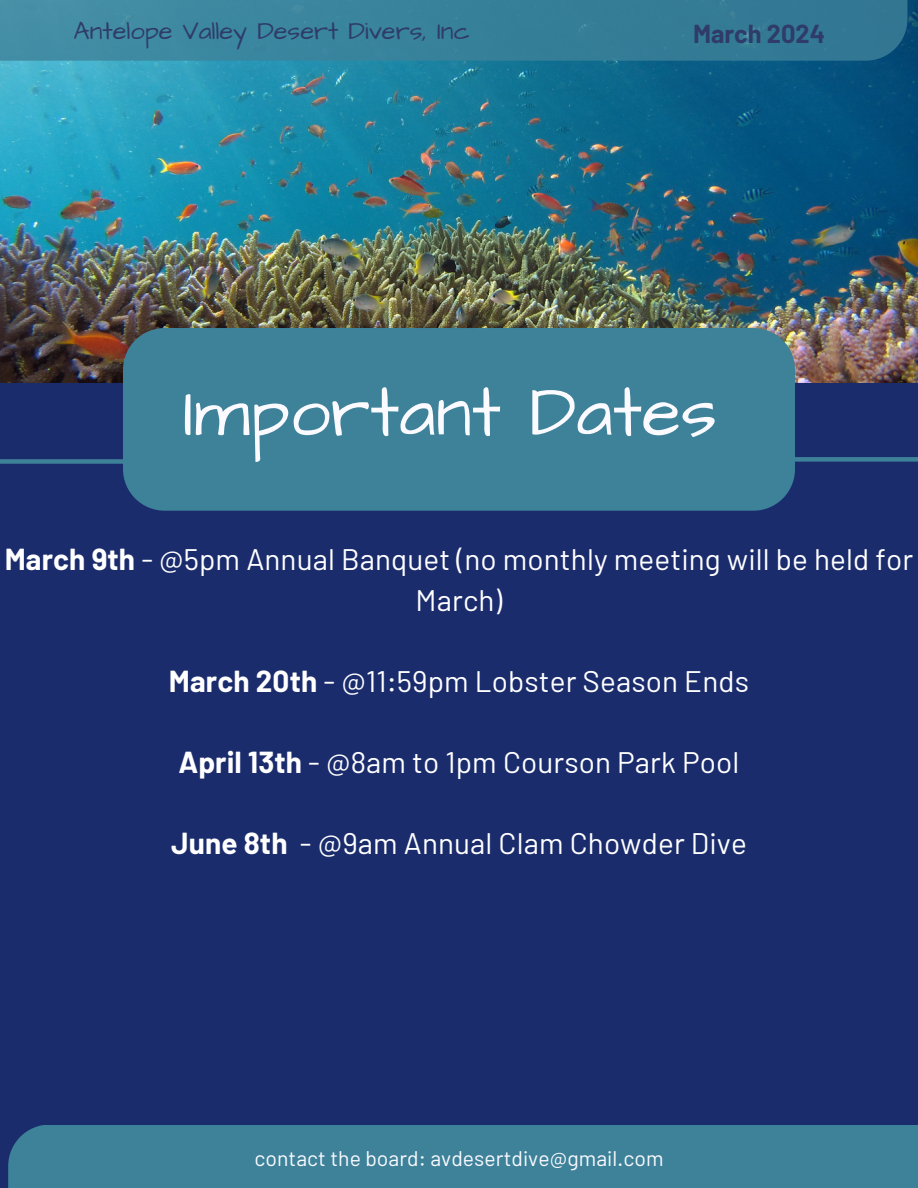
<style>
.page{position:relative;width:918px;height:1188px;background:#1b2c6d}
.page>*{position:absolute;margin:0;border:0;box-sizing:border-box;transform-origin:0 0}
.t1{font:72px "Architects Daughter";color:#fafaff}
.t2{font:29.7px/40.5px "Barlow";letter-spacing:.005em;color:#fff;text-align:center}
.t3{font:25.35px "Architects Daughter";color:#2f3b69}
.t4{font:700 25.35px "Barlow";color:#2f3b69}
.t5{font:21.15px "Barlow";letter-spacing:.005em;color:#fafaff}
.s1{font-weight:700}
</style>
<div class="page">
<img style="left:0;top:0;width:918px;height:382px">
<div style="left:0;top:459px;width:143px;height:5px;background:#3e829a"></div>
<div style="left:745px;top:457px;width:173px;height:5px;background:#3e829a"></div>
<div style="left:123px;top:328px;width:672px;height:183px;background:#3e829a"></div>
<div style="left:8px;top:1125px;width:910px;height:63px;background:#3e829a"></div>
<div style="left:0;top:0;width:907px;height:61px;background:linear-gradient(to right,#438fa6,#2e7490)"></div>
<h3 class="t3" style="left:74px;top:14px;width:398px">Antelope Valley Desert Divers, Inc</h3>
<h1 class="t4" style="left:693px;top:18px;width:134px">March 2024</h1>
<h4 class="t1" style="left:183px;top:364px;width:535px">Important Dates</h4>
<h2 class="t2" style="left:5px;top:538px;width:910px"><span class="s1">March 9th</span> - @5pm Annual Banquet (no monthly meeting will be held for<br>March)</h2>
<h2 class="t2" style="left:169px;top:660px;width:582px"><span class="s1">March 20th</span> - @11:59pm Lobster Season Ends</h2>
<h2 class="t2" style="left:179px;top:741px;width:562px"><span class="s1">April 13th</span> - @8am to 1pm Courson Park Pool</h2>
<p class="t2" style="left:171px;top:822px;width:577px"><span class="s1">June 8th</span> - @9am Annual Clam Chowder Dive</p>
<h2 class="t5" style="left:254px;top:1144px;width:411px">contact the board: avdesertdive@gmail.com</h2>
</div>
